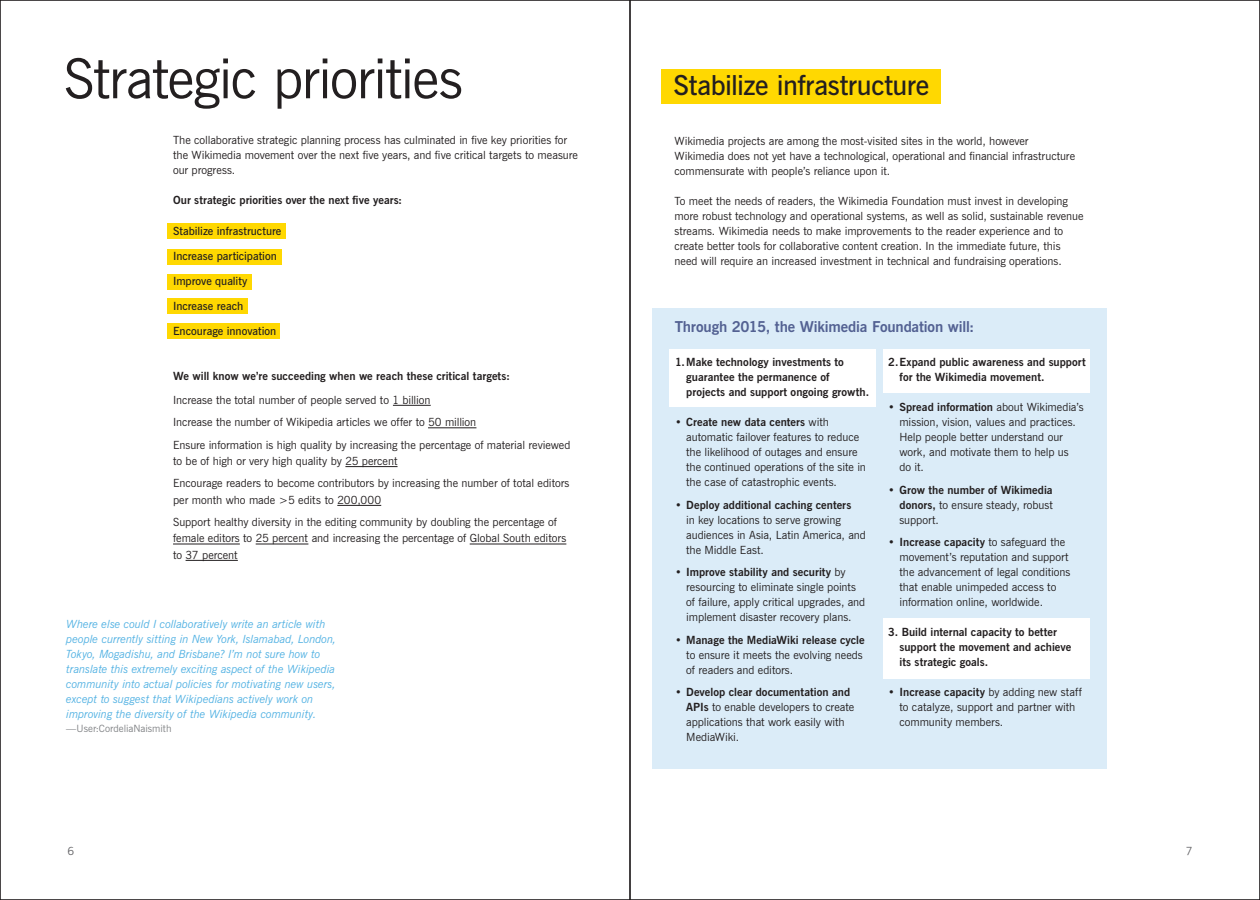
<style>
.page{position:relative;width:1260px;height:900px;background:#fff}
.page>*{position:absolute;margin:0;border:0;box-sizing:border-box;transform-origin:0 0}
.t1{font:55px "News Gothic BT";letter-spacing:-.025em;color:#231f20}
.t2{font:600 27.5px "News Gothic BT";letter-spacing:-.015em;color:#231f20}
.t3{font:700 15px "News Gothic BT";letter-spacing:-.01em;color:#536192}
.t4{font:11.25px/15px "News Gothic BT";color:#231f20}
.t5{font:700 11.25px/15px "News Gothic BT";letter-spacing:.005em;color:#231f20}
.t6{font:italic 11.25px/15px "News Gothic BT";letter-spacing:-.01em;color:#53b2e3}
.t7{font:600 11.25px "News Gothic BT";color:#231f20}
.t8{font:11.25px "News Gothic BT";color:#636366}
.t9{font:10px "News Gothic BT";color:#808285}
.s1{font-weight:700}
.s2{font-weight:400}
</style>
<div class="page">
<div style="left:652px;top:308px;width:455px;height:461px;background:#dbecf8"></div>
<div style="left:670px;top:349px;width:206px;height:58px;background:#fff"></div>
<div style="left:883px;top:349px;width:207px;height:44px;background:#fff"></div>
<div style="left:883px;top:618px;width:207px;height:61px;background:#fff"></div>
<div style="left:168px;top:223px;width:118px;height:16px;background:#ffd801"></div>
<div style="left:168px;top:274px;width:84px;height:16px;background:#ffd801"></div>
<div style="left:168px;top:298px;width:81px;height:16px;background:#ffd801"></div>
<div style="left:168px;top:323px;width:112px;height:16px;background:#ffd801"></div>
<div style="left:168px;top:249px;width:114px;height:16px;background:#ffd801"></div>
<div style="left:661px;top:69px;width:279px;height:34px;background:#ffd801"></div>
<hr style="left:393px;top:405px;width:38px;height:1px;background:#231f20">
<hr style="left:428px;top:428px;width:48px;height:1px;background:#231f20">
<hr style="left:345px;top:466px;width:53px;height:1px;background:#231f20">
<hr style="left:337px;top:505px;width:44px;height:1px;background:#231f20">
<hr style="left:173px;top:544px;width:67px;height:1px;background:#231f20">
<hr style="left:256px;top:544px;width:52px;height:1px;background:#231f20">
<hr style="left:470px;top:544px;width:96px;height:1px;background:#231f20">
<hr style="left:186px;top:560px;width:52px;height:1px;background:#231f20">
<h1 class="t1" style="left:64px;top:45px;width:401px">Strategic priorities</h1>
<p class="t4" style="left:173px;top:132px;width:406px">The collaborative strategic planning process has culminated in five key priorities for the Wikimedia movement over the next five years, and five critical targets to measure our progress.</p>
<p class="t5" style="left:173px;top:192px;width:231px">Our strategic priorities over the next five years:</p>
<p class="t7" style="left:173px;top:224px;width:110px">Stabilize infrastructure</p>
<p class="t7" style="left:173px;top:249px;width:105px">Increase participation</p>
<p class="t7" style="left:173px;top:274px;width:76px">Improve quality</p>
<p class="t7" style="left:173px;top:299px;width:72px">Increase reach</p>
<p class="t7" style="left:173px;top:324px;width:105px">Encourage innovation</p>
<p class="t5" style="left:173px;top:368px;width:338px">We will know we’re succeeding when we reach these critical targets:</p>
<p class="t4" style="left:173px;top:388px;width:399px;line-height:22.5px">Increase the total number of people served to 1 billion<br>Increase the number of Wikipedia articles we offer to 50 million<br>Ensure information is high quality by increasing the percentage of material reviewed</p>
<p class="t4" style="left:173px;top:449px;width:398px;line-height:22.5px">to be of high or very high quality by 25 percent<br>Encourage readers to become contributors by increasing the number of total editors</p>
<p class="t4" style="left:173px;top:488px;width:385px;line-height:22.5px">per month who made &gt;5 edits to 200,000<br>Support healthy diversity in the editing community by doubling the percentage of</p>
<p class="t4" style="left:173px;top:530px;width:395px;line-height:16.2px">female editors to 25 percent and increasing the percentage of Global South editors to 37 percent</p>
<p class="t6" style="left:66px;top:616px;width:272px">Where else could I collaboratively write an article with people currently sitting in New York, Islamabad, London, Tokyo, Mogadishu, and Brisbane? I’m not sure how to translate this extremely exciting aspect of the Wikipedia community into actual policies for motivating new users, except to suggest that Wikipedians actively work on improving the diversity of the Wikipedia community.</p>
<p class="t9" style="left:66px;top:722px;width:107px">—User:CordeliaNaismith</p>
<h2 class="t2" style="left:674px;top:68px;width:257px">Stabilize infrastructure</h2>
<p class="t4" style="left:675px;top:134px;width:402px">Wikimedia projects are among the most-visited sites in the world, however<br>Wikimedia does not yet have a technological, operational and financial infrastructure commensurate with people’s reliance upon it.</p>
<p class="t4" style="left:675px;top:194px;width:411px">To meet the needs of readers, the Wikimedia Foundation must invest in developing more robust technology and operational systems, as well as solid, sustainable revenue streams. Wikimedia needs to make improvements to the reader experience and to create better tools for collaborative content creation. In the immediate future, this need will require an increased investment in technical and fundraising operations.</p>
<h3 class="t3" style="left:675px;top:318px;width:301px">Through 2015, the Wikimedia Foundation will:</h3>
<p class="t5" style="left:686px;top:355px;width:184px;text-indent:-11px">1.Make technology investments to guarantee the permanence of projects and support ongoing growth.</p>
<p class="t4" style="left:686px;top:415px;width:181px;text-indent:-11px">• <span class="s1">Create new data centers</span> with automatic failover features to reduce the likelihood of outages and ensure the continued operations of the site in the case of catastrophic events.</p>
<p class="t4" style="left:686px;top:497px;width:181px;text-indent:-11px">• <span class="s1">Deploy additional caching centers<br></span>in key locations to serve growing audiences in Asia, Latin America, and the Middle East.</p>
<p class="t4" style="left:686px;top:565px;width:181px;text-indent:-11px">• <span class="s1">Improve stability and security</span> by resourcing to eliminate single points of failure, apply critical upgrades, and implement disaster recovery plans.</p>
<p class="t4" style="left:686px;top:632px;width:180px;text-indent:-11px">• <span class="s1">Manage the MediaWiki release cycle </span>to ensure it meets the evolving needs of readers and editors.</p>
<p class="t4" style="left:686px;top:685px;width:170px;text-indent:-11px">• <span class="s1">Develop clear documentation and<br>APIs</span> to enable developers to create applications that work easily with<br>MediaWiki.</p>
<p class="t5" style="left:900px;top:355px;width:188px;text-indent:-11px">2.Expand public awareness and support for the Wikimedia movement.</p>
<p class="t4" style="left:900px;top:400px;width:186px;text-indent:-11px">• <span class="s1">Spread information</span> about Wikimedia’s mission, vision, values and practices.<br>Help people better understand our work, and motivate them to help us<br>do it.</p>
<p class="t5" style="left:900px;top:482px;width:155px;text-align:justify;text-indent:-11px"><span class="s2">•</span> Grow the number of Wikimedia donors, <span class="s2">to ensure steady, robust support.</span></p>
<p class="t4" style="left:900px;top:535px;width:172px;text-indent:-11px">• <span class="s1">Increase capacity</span> to safeguard the movement’s reputation and support the advancement of legal conditions that enable unimpeded access to information online, worldwide.</p>
<p class="t5" style="left:900px;top:625px;width:173px;text-indent:-11px">3. Build internal capacity to better support the movement and achieve its strategic goals.</p>
<p class="t4" style="left:900px;top:685px;width:184px;text-indent:-11px">• <span class="s1">Increase capacity</span> by adding new staff to catalyze, support and partner with community members.</p>
<p class="t8" style="left:67px;top:844px;width:8px">6</p>
<p class="t8" style="left:1186px;top:844px;width:8px">7</p>
</div>
